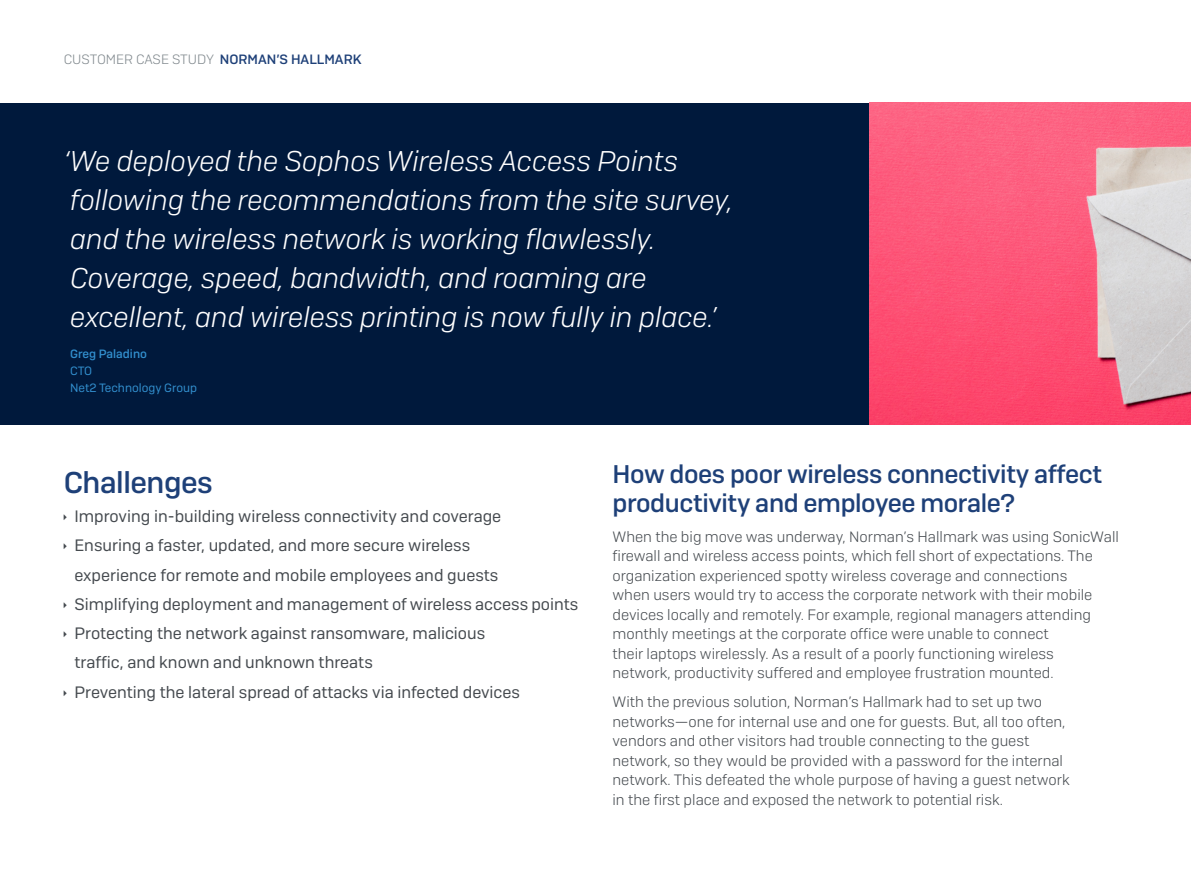
<style>
.page{position:relative;width:1191px;height:893px;background:#fff}
.page>*{position:absolute;margin:0;border:0;box-sizing:border-box;transform-origin:0 0}
.t1{font:500 30px "Sophos Sans";letter-spacing:-.015em;color:#1e4078}
.t2{font:italic 300 28.5px/39px "Sophos Sans";color:#fff}
.t3{font:500 25.5px/29.2px "Sophos Sans";letter-spacing:-.015em;color:#1e4078}
.t4{font:16.5px/29.2px "Sophos Sans";color:#454a4f}
.t5{font:300 15px/19.5px "Sophos Sans";color:#454a4f}
.t6{font:300 13.5px "Sophos Sans";color:#81898e}
.t7{font:12px/16.5px "Sophos Sans";color:#328fce}
.t8{font:500 12px "Sophos Sans";color:#328fce}
.s1{font-weight:500;color:#1e4078}
</style>
<div class="page">
<div style="left:0;top:103px;width:870px;height:322px;background:#00193c"></div>
<img style="left:870px;top:103px;width:321px;height:322px">
<p class="t6" style="left:64px;top:51px;width:299px">CUSTOMER CASE STUDY <span class="s1">NORMAN’S HALLMARK</span></p>
<p class="t2" style="left:64px;top:141px;width:671px">‘We deployed the Sophos Wireless Access Points following the recommendations from the site survey, and the wireless network is working flawlessly.<br>Coverage, speed, bandwidth, and roaming are excellent, and wireless printing is now fully in place.’</p>
<p class="t8" style="left:70px;top:347px;width:78px">Greg Paladino</p>
<p class="t7" style="left:70px;top:362px;width:128px">CTO<br>Net2 Technology Group</p>
<h1 class="t1" style="left:64px;top:464px;width:151px">Challenges</h1>
<p class="t4" style="left:74px;top:501px;width:505px">Improving in-building wireless connectivity and coverage<br>Ensuring a faster, updated, and more secure wireless<br>experience for remote and mobile employees and guests Simplifying deployment and management of wireless access points Protecting the network against ransomware, malicious<br>traffic, and known and unknown threats<br>Preventing the lateral spread of attacks via infected devices</p>
<h3 class="t3" style="left:612px;top:459px;width:491px">How does poor wireless connectivity affect productivity and employee morale?</h3>
<p class="t5" style="left:612px;top:526px;width:508px">When the big move was underway, Norman’s Hallmark was using SonicWall firewall and wireless access points, which fell short of expectations. The organization experienced spotty wireless coverage and connections<br>when users would try to access the corporate network with their mobile devices locally and remotely. For example, regional managers attending monthly meetings at the corporate office were unable to connect<br>their laptops wirelessly. As a result of a poorly functioning wireless<br>network, productivity suffered and employee frustration mounted.</p>
<p class="t5" style="left:612px;top:692px;width:459px">With the previous solution, Norman’s Hallmark had to set up two networks—one for internal use and one for guests. But, all too often, vendors and other visitors had trouble connecting to the guest network, so they would be provided with a password for the internal network. This defeated the whole purpose of having a guest network in the first place and exposed the network to potential risk.</p>
</div>
